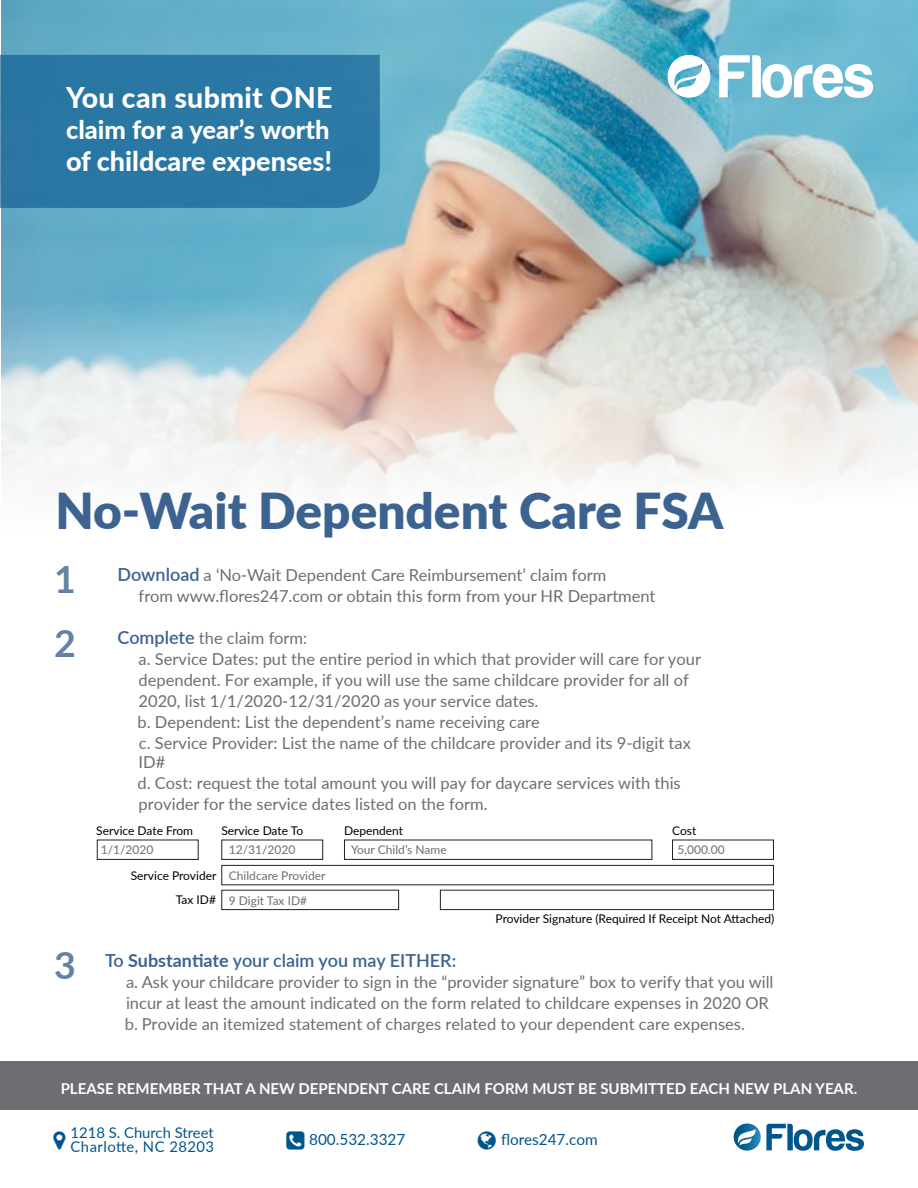
<style>
.page{position:relative;width:918px;height:1188px;background:#fff}
.page>*{position:absolute;margin:0;border:0;box-sizing:border-box;transform-origin:0 0}
.t1{font:900 49.5px "Lato";color:#3c6390}
.t2{font:700 37.5px "Lato";color:#6382a6}
.t3{font:800 28.5px "Lato";letter-spacing:.01em;color:#fff}
.t4{font:800 27px "Lato";color:#fff}
.t5{font:800 25.5px "Lato";color:#fff}
.headers{font:600 18px "Lato";color:#3c6390}
.body{font:16.5px/20.9px "Lato";color:#6d6e71}
.headers-2{font:16.5px "Lato";color:#6d6e71}
.t6{font:15.3px "Lato";color:#00558d}
.t7{font:700 15px "Lato";color:#fff}
.t8{font:14.85px/14.1px "Lato";color:#00558d}
.t9{font:12px "Lato";color:#000}
.t10{font:12px "Lato";color:#6d6e71}
.s1{font-weight:600;font-size:18px;color:#3c6390}
.s2{font-weight:700}
</style>
<div class="page">
<img style="left:2px;top:0;width:916px;height:491px">
<div style="left:0;top:55px;width:380px;height:153px;background:#2a77a4"></div>
<div style="left:0;top:1062px;width:918px;height:48px;background:#6d6e71"></div>
<svg style="left:668px;top:55px;width:42px;height:43px"></svg>
<svg style="left:719px;top:55px;width:154px;height:43px"></svg>
<svg style="left:734px;top:1124px;width:27px;height:27px"></svg>
<svg style="left:766px;top:1124px;width:98px;height:27px"></svg>
<svg style="left:736px;top:1129px;width:20px;height:17px"></svg>
<div style="left:440px;top:890px;width:334px;height:20px;border:1px solid #221f20"></div>
<div style="left:221px;top:890px;width:178px;height:20px;border:1px solid #221f20"></div>
<div style="left:221px;top:865px;width:553px;height:20px;border:1px solid #221f20"></div>
<div style="left:221px;top:840px;width:102px;height:20px;border:1px solid #221f20"></div>
<div style="left:672px;top:840px;width:102px;height:20px;border:1px solid #221f20"></div>
<div style="left:97px;top:840px;width:102px;height:20px;border:1px solid #221f20"></div>
<div style="left:344px;top:840px;width:308px;height:20px;border:1px solid #221f20"></div>
<p class="t3" style="left:66px;top:77px;width:268px">You can submit ONE</p>
<p class="t5" style="left:66px;top:111px;width:265px">claim for a year’s worth</p>
<p class="t4" style="left:66px;top:142px;width:268px">of childcare expenses!</p>
<p class="t1" style="left:56px;top:474px;width:669px">No-Wait Dependent Care FSA</p>
<p class="t2" style="left:54px;top:552px;width:23px">1</p>
<p class="t2" style="left:54px;top:616px;width:23px">2</p>
<p class="t2" style="left:54px;top:938px;width:23px">3</p>
<p class="headers-2" style="left:118px;top:563px;width:490px"><span class="s1">Download</span> a ‘No‐Wait Dependent Care Reimbursement’ claim form</p>
<p class="headers-2" style="left:139px;top:584px;width:518px">from www.flores247.com or obtain this form from your HR Department</p>
<p class="body" style="left:118px;top:626px;width:191px"><span class="s1">Complete</span> the claim form:</p>
<p class="body" style="left:138px;top:647px;width:565px">a. Service Dates: put the entire period in which that provider will care for your dependent. For example, if you will use the same childcare provider for all of 2020, list 1/1/2020-12/31/2020 as your service dates.<br>b. Dependent: List the dependent’s name receiving care<br>c. Service Provider: List the name of the childcare provider and its 9-digit tax ID#<br>d. Cost: request the total amount you will pay for daycare services with this provider for the service dates listed on the form.</p>
<p class="t9" style="left:221px;top:822px;width:83px">Service Date To</p>
<p class="t9" style="left:344px;top:822px;width:61px">Dependent</p>
<p class="t9" style="left:96px;top:822px;width:98px">Service Date From</p>
<p class="t10" style="left:101px;top:841px;width:54px">1/1/2020</p>
<p class="t10" style="left:229px;top:841px;width:68px">12/31/2020</p>
<p class="t10" style="left:229px;top:867px;width:98px">Childcare Provider</p>
<p class="t10" style="left:229px;top:892px;width:80px">9 Digit Tax ID#</p>
<p class="t9" style="left:672px;top:822px;width:26px">Cost</p>
<p class="t10" style="left:351px;top:841px;width:97px">Your Child’s Name</p>
<p class="t10" style="left:677px;top:841px;width:49px">5,000.00</p>
<p class="t9" style="left:131px;top:867px;width:87px">Service Provider</p>
<p class="t9" style="left:176px;top:891px;width:42px">Tax ID#</p>
<p class="t9" style="left:496px;top:910px;width:280px">Provider Signature (Required If Receipt Not Attached)</p>
<p class="headers" style="left:105px;top:947px;width:353px">To <span class="s2">Substantiate</span> your claim you may EITHER:</p>
<p class="body" style="left:125px;top:971px;width:650px">a. Ask your childcare provider to sign in the “provider signature” box to verify that you will incur at least the amount indicated on the form related to childcare expenses in 2020 OR b. Provide an itemized statement of charges related to your dependent care expenses.</p>
<p class="t7" style="left:61px;top:1077px;width:798px">PLEASE REMEMBER THAT A NEW DEPENDENT CARE CLAIM FORM MUST BE SUBMITTED EACH NEW PLAN YEAR.</p>
<p class="t8" style="left:71px;top:1125px;width:145px">1218 S. Church Street<br>Charlotte, NC 28203</p>
<p class="t6" style="left:309px;top:1129px;width:98px">800.532.3327</p>
<p class="t6" style="left:501px;top:1129px;width:98px">flores247.com</p>
</div>
